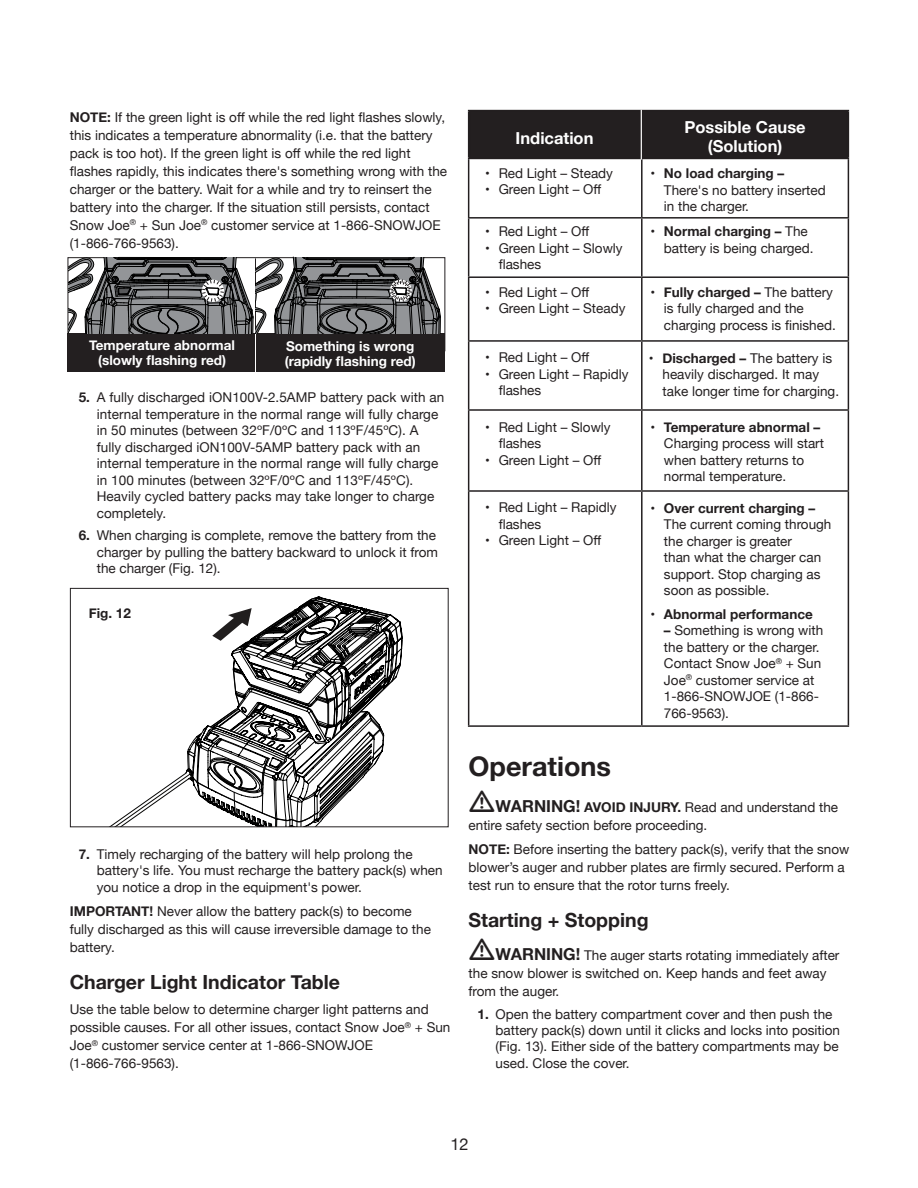
<style>
.page{position:relative;width:918px;height:1188px;background:#fff}
.page>*{position:absolute;margin:0;border:0;box-sizing:border-box;transform-origin:0 0}
.t1{font:700 27px "Helvetica Neue";color:#231f20}
.Text{font:700 19.5px "Helvetica Neue";color:#231f20}
.Text2{font:700 16.5px/19.8px "Helvetica Neue";color:#fff;text-align:center}
.t2{font:16.5px "Helvetica Neue";color:#231f20}
.Text-2{font:13.5px/16.5px "Helvetica Neue";color:#231f20}
.Text-3{font:700 13.5px "Helvetica Neue";color:#fff}
.Text-4{font:700 13.5px "Helvetica Neue";color:#231f20}
.s1{font-weight:700}
.s2{font-weight:400}
.s3{font-weight:700;font-size:16.5px}
</style>
<div class="page">
<div style="left:68px;top:333px;width:377px;height:39px;background:#231f20"></div>
<hr style="left:255px;top:334px;width:1px;height:38px;background:#fff">
<svg style="left:68px;top:257px;width:373px;height:77px;background:#707072"></svg>
<svg style="left:111px;top:597px;width:291px;height:228px"></svg>
<div style="left:70px;top:588px;width:379px;height:239px;border:1px solid #231f20"></div>
<div style="left:470px;top:111px;width:377px;height:47px;background:#231f20"></div>
<div style="left:469px;top:110px;width:379px;height:49px;border:1px solid #221e1f"></div>
<hr style="left:468px;top:110px;width:174px;height:1px;background:#231f20">
<hr style="left:468px;top:111px;width:1px;height:47px;background:#231f20">
<hr style="left:642px;top:110px;width:207px;height:1px;background:#231f20">
<hr style="left:641px;top:111px;width:2px;height:47px;background:#231f20">
<hr style="left:848px;top:111px;width:1px;height:47px;background:#231f20">
<hr style="left:468px;top:158px;width:174px;height:1px;background:#231f20">
<hr style="left:468px;top:159px;width:1px;height:58px;background:#231f20">
<hr style="left:642px;top:158px;width:207px;height:1px;background:#231f20">
<hr style="left:641px;top:159px;width:2px;height:58px;background:#231f20">
<hr style="left:848px;top:159px;width:1px;height:58px;background:#231f20">
<hr style="left:468px;top:217px;width:174px;height:2px;background:#231f20">
<hr style="left:468px;top:219px;width:1px;height:57px;background:#231f20">
<hr style="left:642px;top:217px;width:207px;height:2px;background:#231f20">
<hr style="left:641px;top:219px;width:2px;height:57px;background:#231f20">
<hr style="left:848px;top:219px;width:1px;height:57px;background:#231f20">
<hr style="left:468px;top:276px;width:174px;height:2px;background:#231f20">
<hr style="left:468px;top:278px;width:1px;height:62px;background:#231f20">
<hr style="left:642px;top:276px;width:207px;height:2px;background:#231f20">
<hr style="left:641px;top:278px;width:2px;height:62px;background:#231f20">
<hr style="left:848px;top:278px;width:1px;height:62px;background:#231f20">
<hr style="left:468px;top:340px;width:174px;height:2px;background:#231f20">
<hr style="left:468px;top:342px;width:1px;height:67px;background:#231f20">
<hr style="left:642px;top:340px;width:207px;height:2px;background:#231f20">
<hr style="left:641px;top:342px;width:2px;height:67px;background:#231f20">
<hr style="left:848px;top:342px;width:1px;height:67px;background:#231f20">
<hr style="left:468px;top:409px;width:174px;height:2px;background:#231f20">
<hr style="left:468px;top:411px;width:1px;height:79px;background:#231f20">
<hr style="left:642px;top:409px;width:207px;height:2px;background:#231f20">
<hr style="left:641px;top:411px;width:2px;height:79px;background:#231f20">
<hr style="left:848px;top:411px;width:1px;height:79px;background:#231f20">
<hr style="left:468px;top:490px;width:174px;height:2px;background:#231f20">
<hr style="left:468px;top:492px;width:1px;height:233px;background:#231f20">
<hr style="left:642px;top:490px;width:207px;height:2px;background:#231f20">
<hr style="left:641px;top:492px;width:2px;height:233px;background:#231f20">
<hr style="left:848px;top:492px;width:1px;height:233px;background:#231f20">
<hr style="left:468px;top:725px;width:174px;height:2px;background:#231f20">
<hr style="left:642px;top:725px;width:207px;height:2px;background:#231f20">
<hr style="left:641px;top:110px;width:1px;height:49px;background:#fff">
<p class="Text-2" style="left:70px;top:109px;width:379px;line-height:18px"><span class="s1">NOTE:</span> If the green light is off while the red light flashes slowly, this indicates a temperature abnormality (i.e. that the battery pack is too hot). If the green light is off while the red light flashes rapidly, this indicates there's something wrong with the charger or the battery. Wait for a while and try to reinsert the battery into the charger. If the situation still persists, contact Snow Joe<sup>®</sup> + Sun Joe<sup>®</sup> customer service at 1-866-SNOWJOE (1-866-766-9563).</p>
<p class="Text-3" style="left:89px;top:335px;width:147px">Temperature abnormal</p>
<p class="Text-3" style="left:98px;top:350px;width:129px">(slowly flashing red)</p>
<p class="Text-3" style="left:286px;top:336px;width:130px">Something is wrong</p>
<p class="Text-3" style="left:285px;top:351px;width:132px">(rapidly flashing red)</p>
<p class="Text-2" style="left:97px;top:390px;width:349px;text-indent:-18px"><span class="s1">5.</span> A fully discharged iON100V-2.5AMP battery pack with an internal temperature in the normal range will fully charge in 50 minutes (between 32ºF/0ºC and 113ºF/45ºC). A fully discharged iON100V-5AMP battery pack with an internal temperature in the normal range will fully charge in 100 minutes (between 32ºF/0ºC and 113ºF/45ºC).<br>Heavily cycled battery packs may take longer to charge completely.</p>
<p class="Text-2" style="left:97px;top:528px;width:343px;text-indent:-18px"><span class="s1">6.</span> When charging is complete, remove the battery from the charger by pulling the battery backward to unlock it from the charger (Fig. 12).</p>
<p class="Text-4" style="left:89px;top:603px;width:44px">Fig. 12</p>
<p class="Text-2" style="left:97px;top:846px;width:347px;text-indent:-18px"><span class="s1">7.</span> Timely recharging of the battery will help prolong the battery's life. You must recharge the battery pack(s) when you notice a drop in the equipment's power.</p>
<p class="Text-2" style="left:70px;top:903px;width:363px;line-height:18px"><span class="s1">IMPORTANT!</span> Never allow the battery pack(s) to become fully discharged as this will cause irreversible damage to the battery.</p>
<p class="Text" style="left:70px;top:967px;width:272px">Charger Light Indicator Table</p>
<p class="Text-2" style="left:70px;top:1001px;width:382px;line-height:18px">Use the table below to determine charger light patterns and possible causes. For all other issues, contact Snow Joe<sup>®</sup> + Sun Joe<sup>®</sup> customer service center at 1-866-SNOWJOE (1-866-766-9563).</p>
<p class="Text2" style="left:516px;top:129px;width:79px">Indication</p>
<p class="Text-2" style="left:485px;top:165px;width:129px">• Red Light – Steady</p>
<p class="Text-2" style="left:485px;top:182px;width:118px">• Green Light – Off</p>
<p class="Text-2" style="left:485px;top:224px;width:106px">• Red Light – Off</p>
<p class="Text-2" style="left:499px;top:240px;width:125px;text-indent:-14px">• Green Light – Slowly flashes</p>
<p class="Text-2" style="left:485px;top:284px;width:106px">• Red Light – Off</p>
<p class="Text-2" style="left:485px;top:301px;width:142px">• Green Light – Steady</p>
<p class="Text-2" style="left:485px;top:350px;width:106px">• Red Light – Off</p>
<p class="Text-2" style="left:499px;top:367px;width:131px;text-indent:-14px">• Green Light – Rapidly flashes</p>
<p class="Text-2" style="left:499px;top:419px;width:113px;text-indent:-14px">• Red Light – Slowly flashes</p>
<p class="Text-2" style="left:485px;top:452px;width:118px">• Green Light – Off</p>
<p class="Text-2" style="left:499px;top:500px;width:119px;text-indent:-14px">• Red Light – Rapidly flashes</p>
<p class="Text-2" style="left:485px;top:533px;width:118px">• Green Light – Off</p>
<p class="Text2" style="left:684px;top:117px;width:123px">Possible Cause (Solution)</p>
<p class="Text-2" style="left:664px;top:166px;width:163px;text-indent:-13px">• <span class="s1">No load charging –<br></span>There's no battery inserted in the charger.</p>
<p class="Text-2" style="left:664px;top:224px;width:151px;text-indent:-13px">• <span class="s1">Normal charging –</span> The battery is being charged.</p>
<p class="Text-2" style="left:664px;top:285px;width:173px;text-indent:-14px">• <span class="s1">Fully charged –</span> The battery is fully charged and the charging process is finished.</p>
<p class="Text-2" style="left:662px;top:350px;width:178px;text-indent:-14px">• <span class="s1">Discharged –</span> The battery is heavily discharged. It may take longer time for charging.</p>
<p class="Text-2" style="left:664px;top:420px;width:162px;text-indent:-14px">• <span class="s1">Temperature abnormal –<br></span>Charging process will start when battery returns to normal temperature.</p>
<p class="Text-2" style="left:664px;top:501px;width:169px;text-indent:-14px">• <span class="s1">Over current charging –<br></span>The current coming through the charger is greater<br>than what the charger can support. Stop charging as soon as possible.</p>
<p class="Text-4" style="left:650px;top:603px;width:164px"><span class="s2">•</span> Abnormal performance</p>
<p class="Text-2" style="left:664px;top:623px;width:161px"><span class="s1">–</span> Something is wrong with the battery or the charger.<br>Contact Snow Joe<sup>®</sup> + Sun<br>Joe<sup>®</sup> customer service at<br>1-866-SNOWJOE (1-866-<br>766-9563).</p>
<h1 class="t1" style="left:469px;top:745px;width:144px">Operations</h1>
<p class="Text-2" style="left:469px;top:799px;width:371px;line-height:18px;text-indent:27px"><span class="s3">WARNING!</span> <span class="s1">AVOID INJURY.</span> Read and understand the entire safety section before proceeding.</p>
<p class="Text-2" style="left:469px;top:841px;width:382px;line-height:18px"><span class="s1">NOTE:</span> Before inserting the battery pack(s), verify that the snow blower’s auger and rubber plates are firmly secured. Perform a test run to ensure that the rotor turns freely.</p>
<h2 class="Text" style="left:469px;top:905px;width:181px">Starting + Stopping</h2>
<p class="Text-2" style="left:469px;top:947px;width:372px;line-height:18px;text-indent:27px"><span class="s3">WARNING!</span> The auger starts rotating immediately after the snow blower is switched on. Keep hands and feet away from the auger.</p>
<p class="Text-2" style="left:496px;top:1007px;width:346px;text-indent:-18px"><span class="s1">1.</span> Open the battery compartment cover and then push the battery pack(s) down until it clicks and locks into position (Fig. 13). Either side of the battery compartments may be used. Close the cover.</p>
<p class="t2" style="left:450px;top:1132px;width:20px">12</p>
</div>
